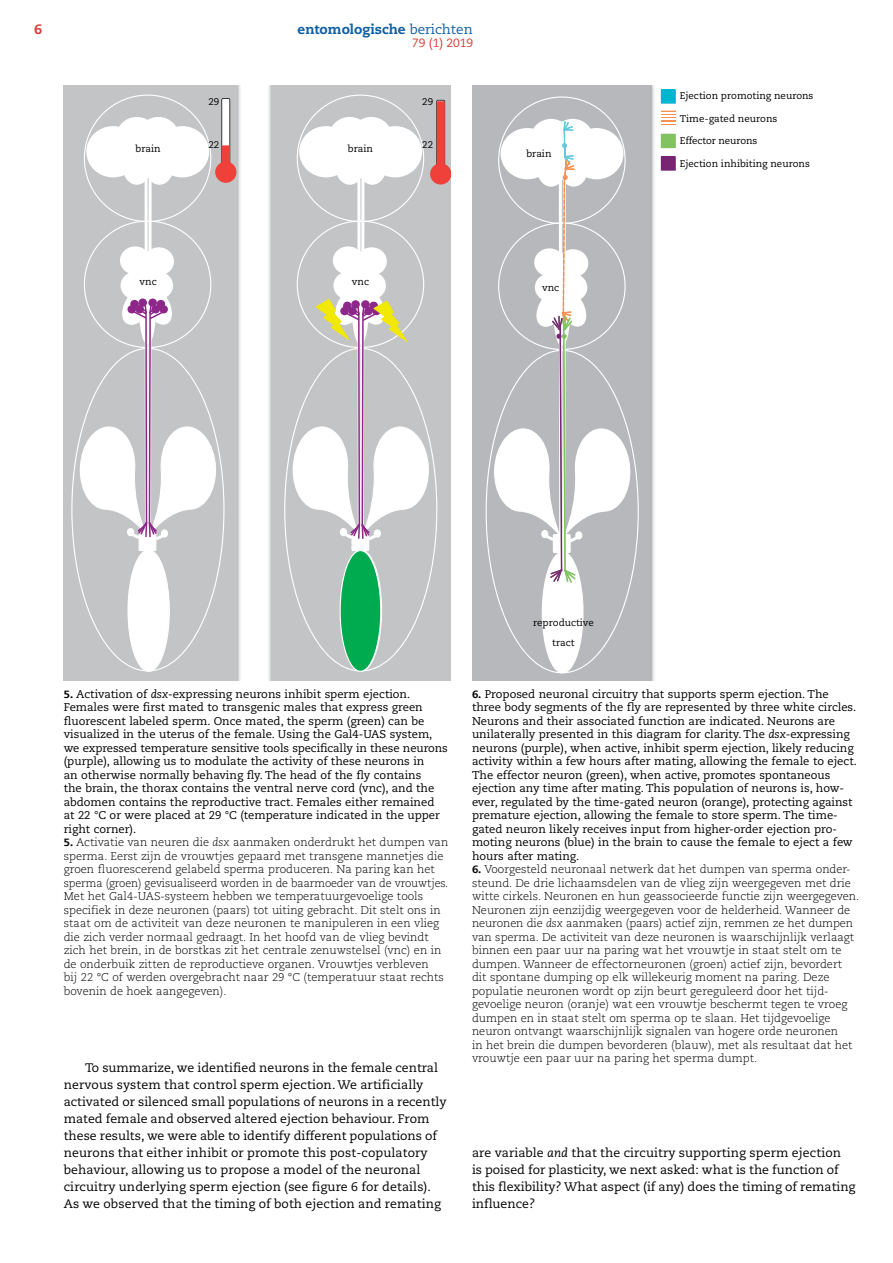
<style>
.page{position:relative;width:893px;height:1263px;background:#fff}
.page>*{position:absolute;margin:0;border:0;box-sizing:border-box;transform-origin:0 0}
.t1{font:800 13.5px "Caecilia LT Std";color:#115fa4}
.t2{font:800 13.5px "Caecilia LT Std";color:#d93a37}
.t3{font:12.3px/17px "Caecilia LT Std";color:#000}
.t4{font:12px "Caecilia LT Std";color:#d93a37}
.t5{font:300 11.25px/13.5px "Caecilia LT Std";color:#000}
.t6{font:11.25px/13.5px "Caecilia LT Std";color:#000}
.t7{font:9.75px/20.1px "Caecilia LT Std";color:#000;text-align:center}
.s1{font-weight:400}
.s2{font-weight:800;font-size:10.5px}
.s3{font-style:italic}
</style>
<div class="page">
<img style="left:238px;top:85px;width:2px;height:595px">
<div style="left:64px;top:85px;width:174px;height:595px;background:#c2c4c6"></div>
<svg style="left:71px;top:440px;width:8px;height:140px"></svg>
<svg style="left:79px;top:95px;width:157px;height:577px"></svg>
<div style="left:473px;top:85px;width:179px;height:595px;background:#b6b8bc"></div>
<svg style="left:486px;top:441px;width:153px;height:141px"></svg>
<svg style="left:493px;top:96px;width:138px;height:577px"></svg>
<svg style="left:661px;top:89px;width:15px;height:15px"></svg>
<svg style="left:661px;top:134px;width:15px;height:14px"></svg>
<svg style="left:661px;top:156px;width:15px;height:15px"></svg>
<svg style="left:661px;top:111px;width:15px;height:14px"></svg>
<img style="left:268px;top:85px;width:3px;height:595px">
<div style="left:271px;top:85px;width:180px;height:595px;background:#c2c4c6"></div>
<svg style="left:284px;top:439px;width:8px;height:141px"></svg>
<svg style="left:292px;top:95px;width:159px;height:577px"></svg>
<p class="t2" style="left:34px;top:21px;width:9px">6</p>
<p class="t1" style="left:298px;top:21px;width:177px">entomologische <span class="s1">berichten</span></p>
<p class="t4" style="left:412px;top:36px;width:62px">79 (1) 2019</p>
<p class="t7" style="left:205px;top:91px;width:12px">29</p>
<p class="t7" style="left:422px;top:91px;width:12px">29</p>
<p class="t7" style="left:205px;top:135px;width:12px">22</p>
<p class="t7" style="left:422px;top:135px;width:12px">22</p>
<p class="t7" style="left:208px;top:91px;width:12px">29</p>
<p class="t7" style="left:425px;top:91px;width:12px">29</p>
<p class="t7" style="left:208px;top:135px;width:12px">22</p>
<p class="t7" style="left:425px;top:135px;width:12px">22</p>
<p class="t7" style="left:132px;top:139px;width:27px">brain</p>
<p class="t7" style="left:348px;top:139px;width:27px">brain</p>
<p class="t7" style="left:136px;top:139px;width:27px">brain</p>
<p class="t7" style="left:351px;top:139px;width:27px">brain</p>
<p class="t7" style="left:136px;top:272px;width:19px">vnc</p>
<p class="t7" style="left:352px;top:272px;width:19px">vnc</p>
<p class="t7" style="left:140px;top:272px;width:19px">vnc</p>
<p class="t7" style="left:355px;top:272px;width:19px">vnc</p>
<p class="t7" style="left:526px;top:144px;width:27px">brain</p>
<p class="t7" style="left:542px;top:278px;width:19px">vnc</p>
<p class="t7" style="left:680px;top:86px;width:135px">Ejection promoting neurons</p>
<p class="t7" style="left:680px;top:109px;width:99px">Time-gated neurons</p>
<p class="t7" style="left:680px;top:131px;width:79px">Effector neurons</p>
<p class="t7" style="left:680px;top:154px;width:132px">Ejection inhibiting neurons</p>
<p class="t7" style="left:533px;top:612px;width:62px">reproductive tract</p>
<p class="t6" style="left:64px;top:687px;width:385px"><span class="s2">5.</span> Activation of <span class="s3">dsx</span>-expressing neurons inhibit sperm ejection.<br>Females were first mated to transgenic males that express green fluorescent labeled sperm. Once mated, the sperm (green) can be visualized in the uterus of the female. Using the Gal4-UAS system, we expressed temperature sensitive tools specifically in these neurons (purple), allowing us to modulate the activity of these neurons in<br>an otherwise normally behaving fly. The head of the fly contains<br>the brain, the thorax contains the ventral nerve cord (vnc), and the abdomen contains the reproductive tract. Females either remained at 22 °C or were placed at 29 °C (temperature indicated in the upper right corner).</p>
<p class="t5" style="left:64px;top:836px;width:386px"><span class="s2">5.</span> Activatie van neuren die <span class="s3">dsx</span> aanmaken onderdrukt het dumpen van sperma. Eerst zijn de vrouwtjes gepaard met transgene mannetjes die groen fluorescerend gelabeld sperma produceren. Na paring kan het sperma (groen) gevisualiseerd worden in de baarmoeder van de vrouwtjes.<br>Met het Gal4-UAS-systeem hebben we temperatuurgevoelige tools specifiek in deze neuronen (paars) tot uiting gebracht. Dit stelt ons in staat om de activiteit van deze neuronen te manipuleren in een vlieg die zich verder normaal gedraagt. In het hoofd van de vlieg bevindt zich het brein, in de borstkas zit het centrale zenuwstelsel (vnc) en in de onderbuik zitten de reproductieve organen. Vrouwtjes verbleven<br>bij 22 °C of werden overgebracht naar 29 °C (temperatuur staat rechts bovenin de hoek aangegeven).</p>
<p class="t3" style="left:64px;top:1059px;width:384px;text-indent:21px">To summarize, we identified neurons in the female central nervous system that control sperm ejection. We artificially activated or silenced small populations of neurons in a recently mated female and observed altered ejection behaviour. From these results, we were able to identify different populations of neurons that either inhibit or promote this post-copulatory behaviour, allowing us to propose a model of the neuronal circuitry underlying sperm ejection (see figure 6 for details).<br>As we observed that the timing of both ejection and remating</p>
<p class="t6" style="left:472px;top:687px;width:386px"><span class="s2">6.</span> Proposed neuronal circuitry that supports sperm ejection. The three body segments of the fly are represented by three white circles.<br>Neurons and their associated function are indicated. Neurons are unilaterally presented in this diagram for clarity. The <span class="s3">dsx</span>-expressing neurons (purple), when active, inhibit sperm ejection, likely reducing activity within a few hours after mating, allowing the female to eject.<br>The effector neuron (green), when active, promotes spontaneous ejection any time after mating. This population of neurons is, how&shy;ever, regulated by the time-gated neuron (orange), protecting against premature ejection, allowing the female to store sperm. The time&shy;gated neuron likely receives input from higher-order ejection pro&shy;moting neurons (blue) in the brain to cause the female to eject a few hours after mating.</p>
<p class="t5" style="left:472px;top:863px;width:389px"><span class="s2">6.</span> Voorgesteld neuronaal netwerk dat het dumpen van sperma onder&shy;steund. De drie lichaamsdelen van de vlieg zijn weergegeven met drie witte cirkels. Neuronen en hun geassocieerde functie zijn weergegeven.<br>Neuronen zijn eenzijdig weergegeven voor de helderheid. Wanneer de neuronen die <span class="s3">dsx</span> aanmaken (paars) actief zijn, remmen ze het dumpen van sperma. De activiteit van deze neuronen is waarschijnlijk verlaagt binnen een paar uur na paring wat het vrouwtje in staat stelt om te dumpen. Wanneer de effectorneuronen (groen) actief zijn, bevordert dit spontane dumping op elk willekeurig moment na paring. Deze populatie neuronen wordt op zijn beurt gereguleerd door het tijd&shy;gevoelige neuron (oranje) wat een vrouwtje beschermt tegen te vroeg dumpen en in staat stelt om sperma op te slaan. Het tijdgevoelige neuron ontvangt waarschijnlijk signalen van hogere orde neuronen<br>in het brein die dumpen bevorderen (blauw), met als resultaat dat het vrouwtje een paar uur na paring het sperma dumpt.</p>
<p class="t3" style="left:472px;top:1144px;width:385px">are variable <span class="s3">and</span> that the circuitry supporting sperm ejection<br>is poised for plasticity, we next asked: what is the function of this flexibility? What aspect (if any) does the timing of remating influence?</p>
</div>
